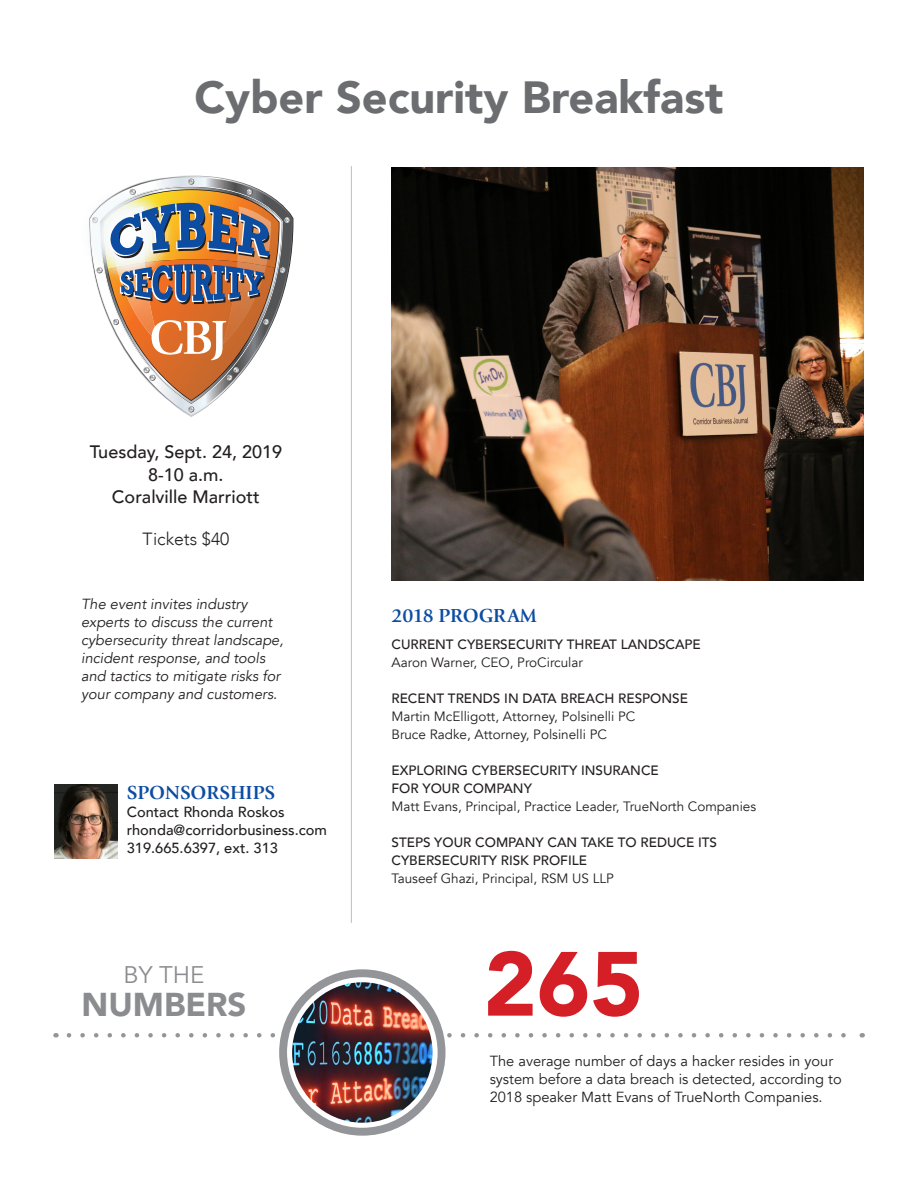
<style>
.page{position:relative;width:918px;height:1188px;background:#fff}
.page>*{position:absolute;margin:0;border:0;box-sizing:border-box;transform-origin:0 0}
.t1{font:900 90px "Avenir";color:#d51f26}
.t2{font:900 45px "Avenir";color:#6c6d70}
.t3{font:900 33px "Avenir";color:#8a8c8f}
.t4{font:24px "Avenir";color:#8a8c8f}
.t5{font:700 19.5px "Giovanni ITC";color:#0c4da2}
.t6{font:500 18px "Avenir";color:#231f20}
.t7{font:300 17.7px "Avenir";color:#231f20}
.body{font:italic 14.7px/18px "Avenir";color:#231f20}
.body-2{font:14.7px/18px "Avenir";color:#231f20}
.t8{font:500 14.7px "Avenir";color:#231f20}
.t9{font:13.5px "Avenir";color:#231f20}
.t10{font:500 13.5px "Avenir";color:#231f20}
</style>
<div class="page">
<svg style="left:92px;top:178px;width:198px;height:235px"></svg>
<img style="left:392px;top:167px;width:472px;height:413px">
<hr style="left:351px;top:166px;width:1px;height:757px;background:#bcbdc0">
<svg style="left:69px;top:1033px;width:777px;height:5px"></svg>
<svg style="left:283px;top:973px;width:159px;height:159px"></svg>
<div style="left:279px;top:969px;width:167px;height:167px;border:8px solid #939598;border-radius:50%"></div>
<img style="left:292px;top:982px;width:141px;height:141px;border-radius:70px">
<img style="left:54px;top:784px;width:64px;height:74px">
<p class="t2" style="left:194px;top:58px;width:531px">Cyber Security Breakfast</p>
<p class="t6" style="left:90px;top:436px;width:194px">Tuesday, Sept. 24, 2019</p>
<p class="t6" style="left:148px;top:459px;width:77px">8-10 a.m.</p>
<p class="t6" style="left:112px;top:481px;width:149px">Coralville Marriott</p>
<p class="t7" style="left:142px;top:528px;width:88px">Tickets $40</p>
<p class="body" style="left:81px;top:595px;width:204px">The event invites industry experts to discuss the current cybersecurity threat landscape, incident response, and tools and tactics to mitigate risks for your company and customers.</p>
<p class="t5" style="left:127px;top:781px;width:150px">SPONSORSHIPS</p>
<p class="t8" style="left:127px;top:799px;width:160px">Contact Rhonda Roskos</p>
<p class="t8" style="left:127px;top:817px;width:202px">rhonda@corridorbusiness.com</p>
<p class="t8" style="left:127px;top:835px;width:153px">319.665.6397, ext. 313</p>
<p class="t4" style="left:124px;top:960px;width:82px">BY THE</p>
<p class="t3" style="left:82px;top:976px;width:166px">NUMBERS</p>
<p class="t5" style="left:392px;top:604px;width:147px">2018 PROGRAM</p>
<p class="t10" style="left:392px;top:633px;width:311px">CURRENT CYBERSECURITY THREAT LANDSCAPE</p>
<p class="t9" style="left:392px;top:654px;width:193px">Aaron Warner, CEO, ProCircular</p>
<p class="t10" style="left:392px;top:687px;width:298px">RECENT TRENDS IN DATA BREACH RESPONSE</p>
<p class="t9" style="left:392px;top:708px;width:245px">Martin McElligott, Attorney, Polsinelli PC</p>
<p class="t9" style="left:392px;top:726px;width:217px">Bruce Radke, Attorney, Polsinelli PC</p>
<p class="t10" style="left:392px;top:759px;width:269px">EXPLORING CYBERSECURITY INSURANCE</p>
<p class="t10" style="left:392px;top:777px;width:142px">FOR YOUR COMPANY</p>
<p class="t9" style="left:392px;top:798px;width:366px">Matt Evans, Principal, Practice Leader, TrueNorth Companies</p>
<p class="t10" style="left:392px;top:831px;width:327px">STEPS YOUR COMPANY CAN TAKE TO REDUCE ITS</p>
<p class="t10" style="left:392px;top:849px;width:197px">CYBERSECURITY RISK PROFILE</p>
<p class="t9" style="left:392px;top:870px;width:224px">Tauseef Ghazi, Principal, RSM US LLP</p>
<p class="t1" style="left:484px;top:907px;width:161px">265</p>
<p class="body-2" style="left:490px;top:1052px;width:354px">The average number of days a hacker resides in your system before a data breach is detected, according to<br>2018 speaker Matt Evans of TrueNorth Companies.</p>
</div>
